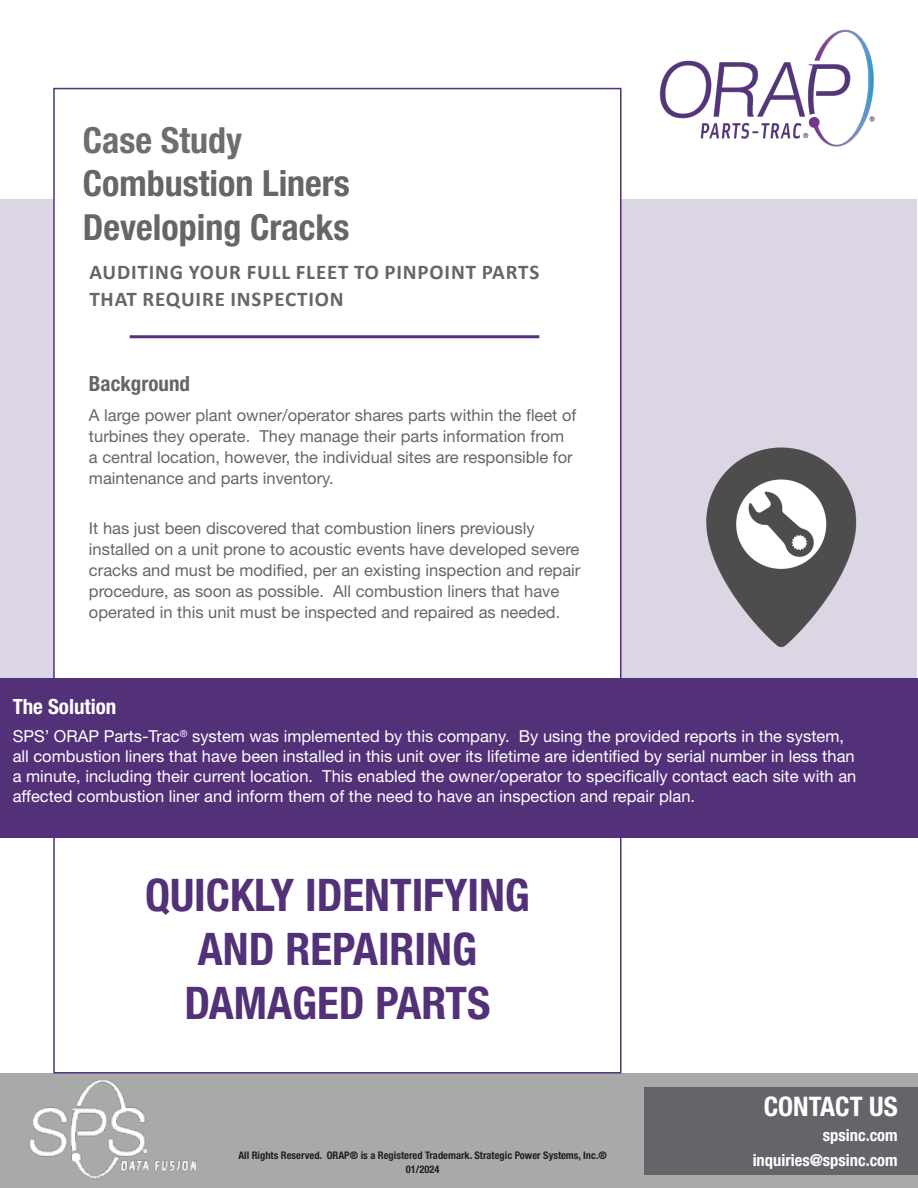
<style>
.page{position:relative;width:918px;height:1188px;background:#fff}
.page>*{position:absolute;margin:0;border:0;box-sizing:border-box;transform-origin:0 0}
.bold{font:700 condensed 45px/54px "Helvetica Neue LT Std";color:#523178;text-align:center}
.t1{font:700 condensed 36px/43.2px "Helvetica Neue LT Std";color:#666}
.t2{font:700 condensed 36px "Helvetica Neue LT Std";color:#6d6e70}
.product{font:700 condensed 27px "Helvetica Neue LT Std";color:#fff}
.t3{font:700 21px/27px "Calibri";letter-spacing:.04em;color:#666}
.text{font:700 condensed 21px "Helvetica Neue LT Std";color:#666}
.text-2{font:700 condensed 21px "Helvetica Neue LT Std";color:#fff}
.text-3{font:16.5px/21px "Helvetica Neue LT Pro";color:#666}
.text-4{font:16.5px/19.8px "Helvetica Neue LT Pro";color:#fff}
.product-2{font:700 condensed 16.5px "Helvetica Neue LT Std";color:#fff}
.bold-2{font:700 condensed 10.5px/13.5px "Helvetica Neue LT Std";color:#231f20;text-align:center}
</style>
<div class="page">
<div style="left:1px;top:199px;width:916px;height:639px;background:#dcd6e4"></div>
<div style="left:0;top:1074px;width:918px;height:114px;background:#aaa9aa"></div>
<div style="left:53px;top:88px;width:569px;height:986px;background:#fff;border:2px solid #523178"></div>
<div style="left:645px;top:1088px;width:273px;height:87px;background:#646569"></div>
<img style="left:30px;top:1080px;width:167px;height:98px">
<img style="left:659px;top:29px;width:215px;height:118px">
<hr style="left:130px;top:335px;width:409px;height:3px;background:#523178">
<div style="left:0;top:678px;width:918px;height:160px;background:#523178"></div>
<img style="left:706px;top:447px;width:151px;height:201px">
<p class="t2" style="left:83px;top:119px;width:161px">Case Study</p>
<p class="t1" style="left:83px;top:161px;width:269px">Combustion Liners<br>Developing Cracks</p>
<p class="t3" style="left:89px;top:258px;width:451px">AUDITING YOUR FULL FLEET TO PINPOINT PARTS<br>THAT REQUIRE INSPECTION</p>
<p class="text" style="left:89px;top:371px;width:103px">Background</p>
<p class="text-3" style="left:89px;top:404px;width:489px">A large power plant owner/operator shares parts within the fleet of turbines they operate. They manage their parts information from a central location, however, the individual sites are responsible for maintenance and parts inventory.</p>
<p class="text-3" style="left:89px;top:517px;width:493px">It has just been discovered that combustion liners previously installed on a unit prone to acoustic events have developed severe cracks and must be modified, per an existing inspection and repair procedure, as soon as possible. All combustion liners that have operated in this unit must be inspected and repaired as needed.</p>
<p class="text" style="left:459px;top:572px;width:111px">The Situation</p>
<p class="text-2" style="left:13px;top:693px;width:105px">The Solution</p>
<p class="text-4" style="left:13px;top:726px;width:845px">SPS’ ORAP Parts-Trac<sup>®</sup> system was implemented by this company. By using the provided reports in the system, all combustion liners that have been installed in this unit over its lifetime are identified by serial number in less than a minute, including their current location. This enabled the owner/operator to specifically contact each site with an affected combustion liner and inform them of the need to have an inspection and repair plan.</p>
<p class="bold" style="left:145px;top:867px;width:386px">QUICKLY IDENTIFYING<br>AND REPAIRING<br>DAMAGED PARTS</p>
<p class="bold-2" style="left:238px;top:1149px;width:370px">All Rights Reserved. ORAP® is a Registered Trademark. Strategic Power Systems, Inc.®<br>01/2024</p>
<p class="product" style="left:764px;top:1090px;width:135px">CONTACT US</p>
<p class="product-2" style="left:823px;top:1125px;width:76px">spsinc.com</p>
<p class="product-2" style="left:753px;top:1150px;width:147px">inquiries@spsinc.com</p>
</div>
